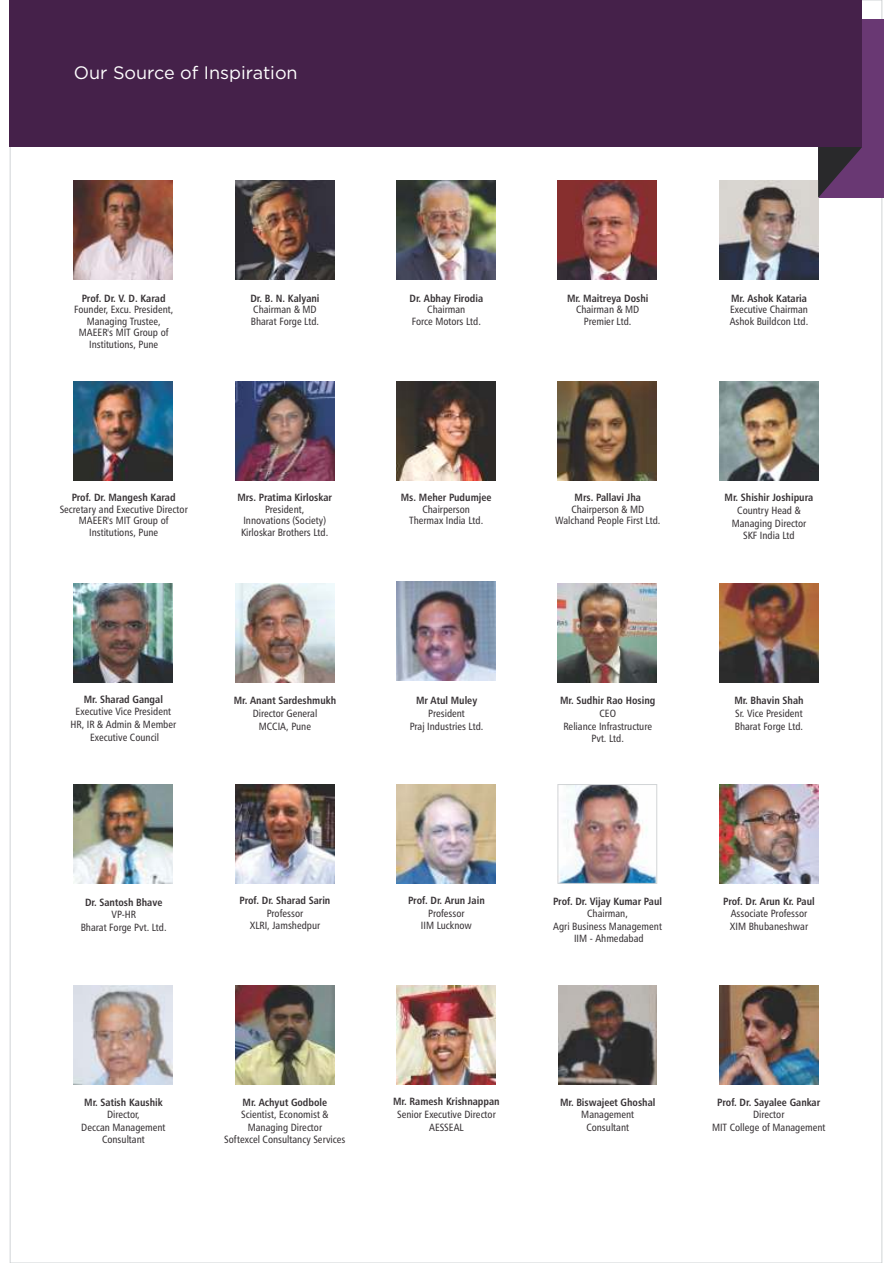
<style>
.page{position:relative;width:893px;height:1263px;background:#fff}
.page>*{position:absolute;margin:0;border:0;box-sizing:border-box;transform-origin:0 0}
.t1{font:18px "Gotham";color:#fff}
.t2{font:10.5px/12.6px "Humanist 777 BT Roman Condensed B";color:#383336;text-align:center}
.t3{font:10.5px "Humanist 777 BT Bold Condensed B";color:#383336}
</style>
<div class="page">
<div style="left:818px;top:19px;width:65px;height:179px;background:#693873"></div>
<img style="left:397px;top:784px;width:98px;height:99px">
<img style="left:719px;top:180px;width:99px;height:99px">
<img style="left:74px;top:382px;width:99px;height:99px">
<img style="left:235px;top:382px;width:99px;height:99px">
<img style="left:74px;top:180px;width:99px;height:99px">
<img style="left:235px;top:180px;width:99px;height:99px">
<img style="left:397px;top:180px;width:98px;height:99px">
<img style="left:397px;top:382px;width:98px;height:99px">
<img style="left:558px;top:180px;width:99px;height:99px">
<img style="left:558px;top:382px;width:99px;height:99px">
<img style="left:719px;top:382px;width:99px;height:99px">
<img style="left:559px;top:786px;width:96px;height:96px">
<div style="left:557px;top:784px;width:100px;height:100px;border:1px solid #d1d4d6"></div>
<img style="left:719px;top:784px;width:99px;height:99px">
<img style="left:719px;top:986px;width:99px;height:99px">
<img style="left:235px;top:583px;width:99px;height:99px">
<img style="left:558px;top:583px;width:99px;height:99px">
<img style="left:74px;top:784px;width:99px;height:99px">
<img style="left:397px;top:582px;width:98px;height:98px">
<img style="left:235px;top:784px;width:99px;height:99px">
<img style="left:74px;top:986px;width:99px;height:99px">
<img style="left:235px;top:986px;width:99px;height:99px">
<img style="left:558px;top:986px;width:99px;height:98px">
<img style="left:74px;top:583px;width:99px;height:99px">
<img style="left:719px;top:583px;width:99px;height:99px">
<img style="left:397px;top:986px;width:98px;height:99px">
<svg style="left:818px;top:147px;width:44px;height:51px"></svg>
<div style="left:10px;top:0;width:852px;height:147px;background:#45214a"></div>
<h1 class="t1" style="left:74px;top:65px;width:225px">Our Source of Inspiration</h1>
<p class="t3" style="left:82px;top:294px;width:85px">Prof. Dr. V. D. Karad</p>
<p class="t2" style="left:74px;top:305px;width:101px;line-height:11.4px">Founder, Excu. President,<br>Managing Trustee,<br>MAEER's MIT Group of<br>Institutions, Pune</p>
<p class="t3" style="left:250px;top:294px;width:71px">Dr. B. N. Kalyani</p>
<p class="t2" style="left:251px;top:305px;width:70px;line-height:11.4px;text-align:left">Chairman &amp; MD<br>Bharat Forge Ltd.</p>
<p class="t3" style="left:72px;top:493px;width:106px">Prof. Dr. Mangesh Karad</p>
<p class="t2" style="left:60px;top:504px;width:130px;line-height:11.4px">Secretary and Executive Director<br>MAEER's MIT Group of<br>Institutions, Pune</p>
<p class="t3" style="left:237px;top:493px;width:96px">Mrs. Pratima Kirloskar</p>
<p class="t2" style="left:241px;top:504px;width:89px;line-height:11.4px">President,<br>Innovations (Society)<br>Kirloskar Brothers Ltd.</p>
<p class="t3" style="left:410px;top:294px;width:75px">Dr. Abhay Firodia</p>
<p class="t2" style="left:412px;top:305px;width:71px;line-height:11.4px">Chairman<br>Force Motors Ltd.</p>
<p class="t3" style="left:567px;top:294px;width:83px">Mr. Maitreya Doshi</p>
<p class="t2" style="left:576px;top:305px;width:65px;line-height:11.4px">Chairman &amp; MD<br>Premier Ltd.</p>
<p class="t3" style="left:731px;top:294px;width:77px">Mr. Ashok Kataria</p>
<p class="t2" style="left:730px;top:305px;width:80px;line-height:11.4px;text-align:left">Executive Chairman<br>Ashok Buildcon Ltd.</p>
<p class="t3" style="left:401px;top:493px;width:92px">Ms. Meher Pudumjee</p>
<p class="t2" style="left:409px;top:504px;width:76px;line-height:11.4px">Chairperson<br>Thermax India Ltd.</p>
<p class="t3" style="left:575px;top:493px;width:68px">Mrs. Pallavi Jha</p>
<p class="t2" style="left:555px;top:504px;width:107px;line-height:11.4px">Chairperson &amp; MD<br>Walchand People First Ltd.</p>
<p class="t3" style="left:725px;top:493px;width:90px">Mr. Shishir Joshipura</p>
<p class="t2" style="left:732px;top:505px;width:76px">Country Head &amp;<br>Managing Director<br>SKF India Ltd</p>
<p class="t3" style="left:84px;top:695px;width:81px">Mr. Sharad Gangal</p>
<p class="t2" style="left:70px;top:706px;width:107px">Executive Vice President<br>HR, IR &amp; Admin &amp; Member<br>Executive Council</p>
<p class="t3" style="left:234px;top:696px;width:104px">Mr. Anant Sardeshmukh</p>
<p class="t2" style="left:253px;top:708px;width:66px">Director General<br>MCCIA, Pune</p>
<p class="t3" style="left:85px;top:898px;width:79px">Dr. Santosh Bhave</p>
<p class="t2" style="left:81px;top:909px;width:87px">VP-HR<br>Bharat Forge Pvt. Ltd.</p>
<p class="t3" style="left:240px;top:896px;width:92px">Prof. Dr. Sharad Sarin</p>
<p class="t2" style="left:250px;top:907px;width:72px">Professor<br>XLRI, Jamshedpur</p>
<p class="t3" style="left:416px;top:696px;width:63px">Mr Atul Muley</p>
<p class="t2" style="left:410px;top:708px;width:75px">President<br>Praj Industries Ltd.</p>
<p class="t3" style="left:408px;top:896px;width:78px">Prof. Dr. Arun Jain</p>
<p class="t2" style="left:421px;top:907px;width:52px">Professor<br>IIM Lucknow</p>
<p class="t3" style="left:560px;top:696px;width:97px">Mr. Sudhir Rao Hosing</p>
<p class="t2" style="left:563px;top:708px;width:90px">CEO<br>Reliance Infrastructure<br>Pvt. Ltd.</p>
<p class="t3" style="left:553px;top:896px;width:111px">Prof. Dr. Vijay Kumar Paul</p>
<p class="t2" style="left:553px;top:908px;width:110px">Chairman,<br>Agri Business Management<br>IIM - Ahmedabad</p>
<p class="t3" style="left:734px;top:696px;width:71px">Mr. Bhavin Shah</p>
<p class="t2" style="left:735px;top:708px;width:70px;text-align:left">Sr. Vice President<br>Bharat Forge Ltd.</p>
<p class="t3" style="left:723px;top:896px;width:93px">Prof. Dr. Arun Kr. Paul</p>
<p class="t2" style="left:730px;top:908px;width:80px;text-align:left">Associate Professor<br>XIM Bhubaneshwar</p>
<p class="t3" style="left:84px;top:1097px;width:80px">Mr. Satish Kaushik</p>
<p class="t2" style="left:81px;top:1109px;width:86px">Director,<br>Deccan Management<br>Consultant</p>
<p class="t3" style="left:243px;top:1097px;width:86px">Mr. Achyut Godbole</p>
<p class="t2" style="left:224px;top:1109px;width:123px">Scientist, Economist &amp;<br>Managing Director<br>Softexcel Consultancy Services</p>
<p class="t3" style="left:393px;top:1097px;width:108px">Mr. Ramesh Krishnappan</p>
<p class="t2" style="left:397px;top:1109px;width:100px">Senior Executive Director<br>AESSEAL</p>
<p class="t3" style="left:560px;top:1097px;width:97px">Mr. Biswajeet Ghoshal</p>
<p class="t2" style="left:581px;top:1109px;width:55px">Management<br>Consultant</p>
<p class="t3" style="left:717px;top:1098px;width:104px">Prof. Dr. Sayalee Gankar</p>
<p class="t2" style="left:712px;top:1109px;width:115px">Director<br>MIT College of Management</p>
</div>
